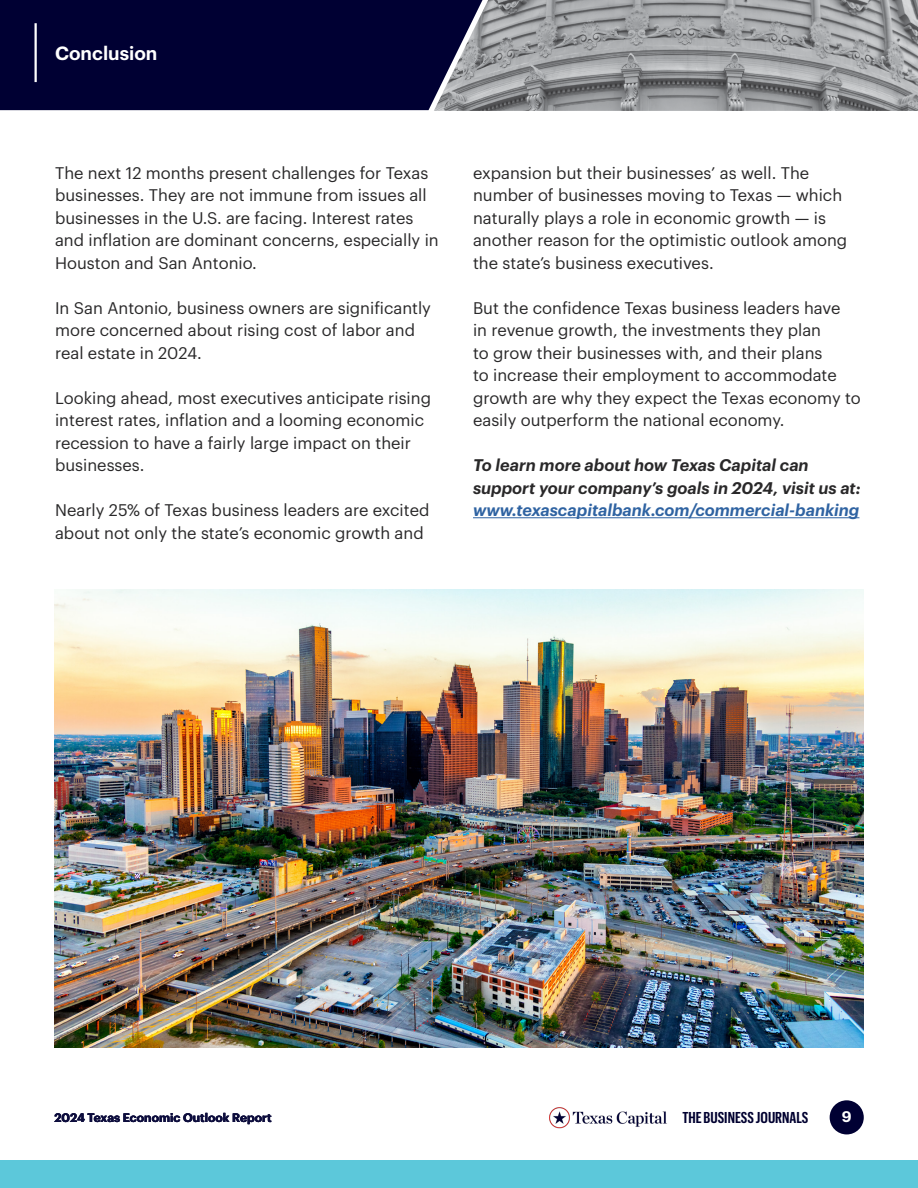
<style>
.page{position:relative;width:918px;height:1188px;background:#fff}
.page>*{position:absolute;margin:0;border:0;box-sizing:border-box;transform-origin:0 0}
.t1{font:600 18.75px "Graphik";color:#fff}
.t2{font:16.5px/22.5px "Graphik";color:#292829}
.t3{font:italic 600 16.5px/22.5px "Graphik";color:#292829}
.t4{font:italic 600 16.5px "Graphik";color:#2f63a2}
.t5{font:600 15.45px "Graphik X Cond";color:#000030}
.t6{font:600 15px "Graphik";color:#fff}
.t7{font:600 12px "Graphik";color:#0d0d3d}
</style>
<div class="page">
<hr style="left:473px;top:517px;width:386px;height:1px;background:#2f63a2">
<img style="left:54px;top:590px;width:810px;height:458px">
<div style="left:830px;top:1100px;width:34px;height:34px;background:#003;border-radius:50%"></div>
<div style="left:0;top:1161px;width:918px;height:27px;background:#5cc8da"></div>
<div style="left:0;top:0;width:434px;height:110px;background:#003"></div>
<hr style="left:35px;top:23px;width:2px;height:59px;background:#fff">
<img style="left:549px;top:1107px;width:118px;height:21px">
<img style="left:434px;top:0;width:484px;height:111px">
<p class="t1" style="left:55px;top:39px;width:104px">Conclusion</p>
<p class="t2" style="left:55px;top:160px;width:385px">The next 12 months present challenges for Texas businesses. They are not immune from issues all businesses in the U.S. are facing. Interest rates and inflation are dominant concerns, especially in Houston and San Antonio.</p>
<p class="t2" style="left:55px;top:295px;width:377px">In San Antonio, business owners are significantly more concerned about rising cost of labor and real estate in 2024.</p>
<p class="t2" style="left:55px;top:385px;width:377px">Looking ahead, most executives anticipate rising interest rates, inflation and a looming economic recession to have a fairly large impact on their businesses.</p>
<p class="t2" style="left:55px;top:498px;width:376px">Nearly 25% of Texas business leaders are excited about not only the state’s economic growth and</p>
<p class="t2" style="left:473px;top:160px;width:376px">expansion but their businesses’ as well. The number of businesses moving to Texas — which naturally plays a role in economic growth — is another reason for the optimistic outlook among the state’s business executives.</p>
<p class="t2" style="left:473px;top:295px;width:389px">But the confidence Texas business leaders have<br>in revenue growth, the investments they plan<br>to grow their businesses with, and their plans<br>to increase their employment to accommodate growth are why they expect the Texas economy to easily outperform the national economy.</p>
<p class="t3" style="left:473px;top:452px;width:389px">To learn more about how Texas Capital can support your company’s goals in 2024, visit us at:</p>
<p class="t4" style="left:473px;top:498px;width:388px">www.texascapitalbank.com/commercial-banking</p>
<p class="t7" style="left:55px;top:1109px;width:219px">2024 Texas Economic Outlook Report</p>
<p class="t5" style="left:682px;top:1109px;width:128px">THE BUSINESS JOURNALS</p>
<p class="t6" style="left:842px;top:1105px;width:11px">9</p>
</div>
